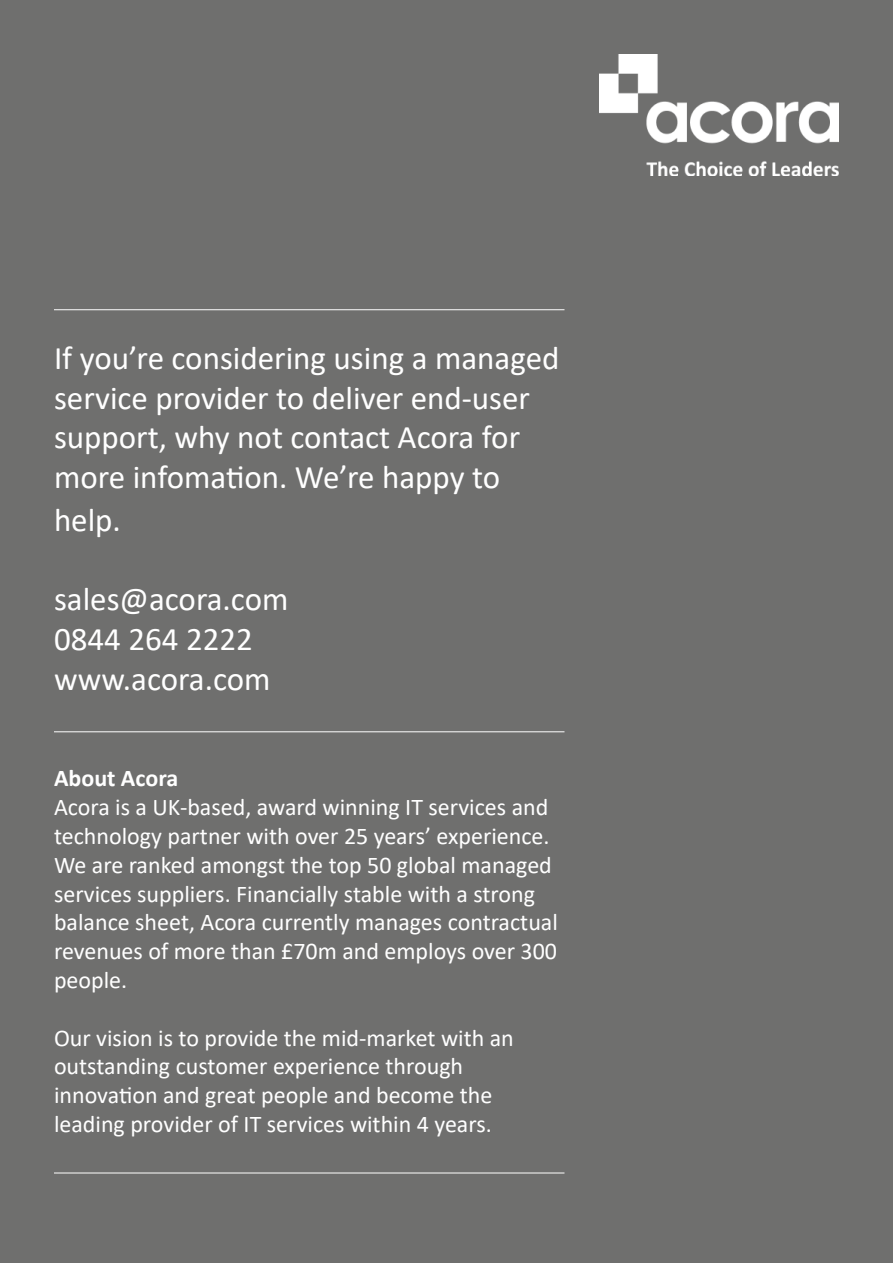
<style>
.page{position:relative;width:893px;height:1263px;background:#6f6f6e}
.page>*{position:absolute;margin:0;border:0;box-sizing:border-box;transform-origin:0 0}
.t1{font:33px/39.6px "Calibri";color:#fff}
.t2{font:24px/28.8px "Calibri";color:#fff}
.t3{font:700 24px "Calibri";color:#fff}
</style>
<div class="page">
<img style="left:599px;top:54px;width:240px;height:121px">
<hr style="left:54px;top:731px;width:510px;height:1px;background:#fff">
<hr style="left:54px;top:309px;width:510px;height:1px;background:#fff">
<hr style="left:54px;top:1172px;width:510px;height:1px;background:#fff">
<h1 class="t1" style="left:54px;top:341px;width:507px">If you’re considering using a managed service provider to deliver end-user support, why not contact Acora for more infomation. We’re happy to</h1>
<h1 class="t1" style="left:54px;top:503px;width:68px">help.</h1>
<h1 class="t1" style="left:54px;top:582px;width:236px">sales@acora.com<br>0844 264 2222 www.acora.com</h1>
<p class="t3" style="left:54px;top:764px;width:126px">About Acora</p>
<p class="t2" style="left:54px;top:794px;width:505px">Acora is a UK-based, award winning IT services and technology partner with over 25 years’ experience.<br>We are ranked amongst the top 50 global managed services suppliers. Financially stable with a strong balance sheet, Acora currently manages contractual revenues of more than £70m and employs over 300 people.</p>
<p class="t2" style="left:54px;top:1025px;width:461px">Our vision is to provide the mid-market with an outstanding customer experience through innovation and great people and become the leading provider of IT services within 4 years.</p>
</div>
